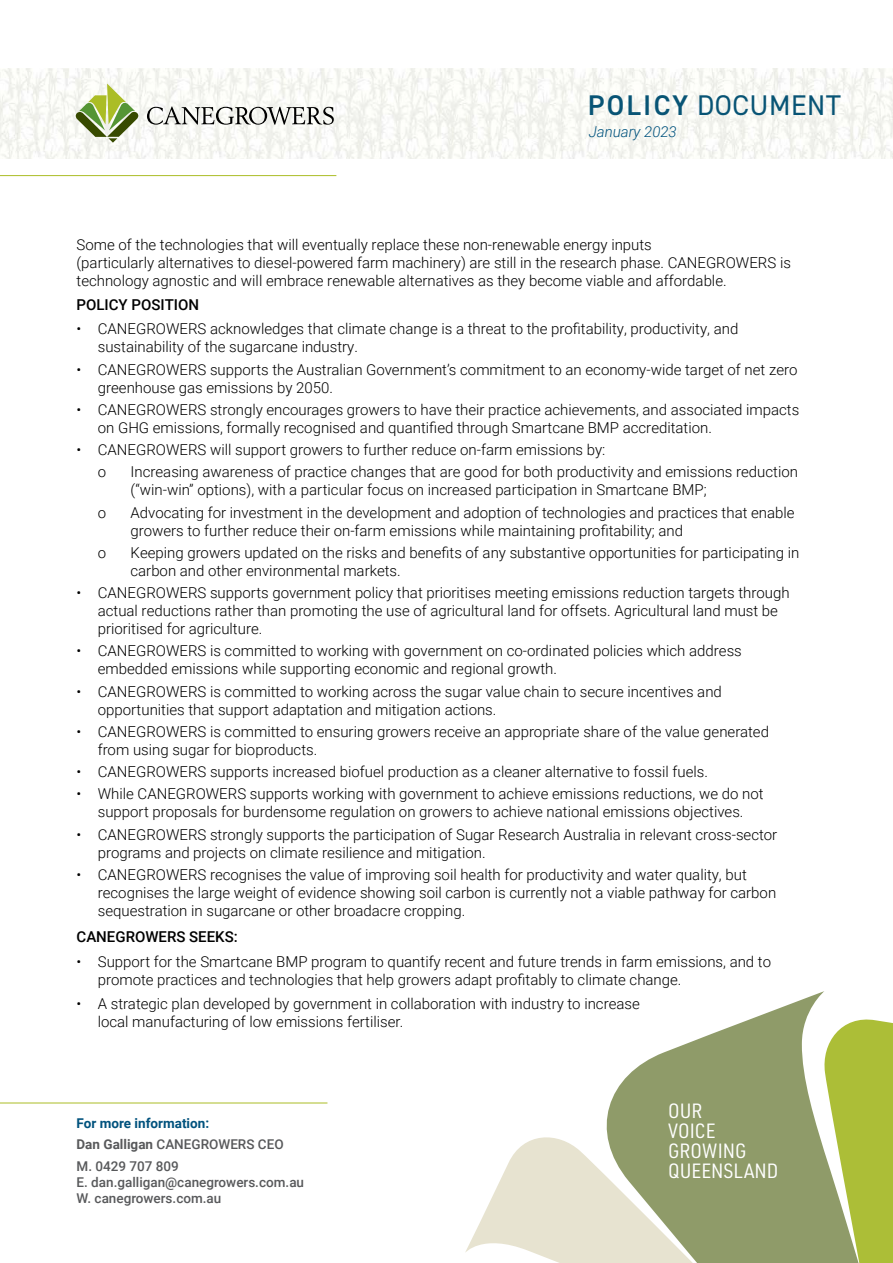
<style>
.page{position:relative;width:893px;height:1263px;background:#fff}
.page>*{position:absolute;margin:0;border:0;box-sizing:border-box;transform-origin:0 0}
.t1{font:28.5px "DIN2014";letter-spacing:.02em;color:#085475}
.t2{font:20.25px/20.2px "URWDIN Semi Cond";color:#fff}
.t3{font:300 15px/18px "Roboto";color:#000}
.t4{font:500 15px "Roboto";color:#000}
.t5{font:italic 300 15px "Roboto";color:#00527d}
.t6{font:500 13.5px/16.2px "Roboto";color:#58595b}
.t7{font:700 13.5px/20.4px "Roboto";color:#00527d}
.s1{font-weight:600}
.s2{color:#58595b}
.s3{font-weight:500;color:#58595b}
</style>
<div class="page">
<svg style="left:465px;top:1137px;width:123px;height:126px"></svg>
<svg style="left:588px;top:991px;width:236px;height:272px;fill:#8f9b69"></svg>
<svg style="left:821px;top:1014px;width:72px;height:249px;background:#b5c35d"></svg>
<hr style="left:0;top:1103px;width:327px;height:1px;background:#abbd26">
<hr style="left:0;top:175px;width:336px;height:1px;background:#abbd26">
<img style="left:0;top:68px;width:893px;height:91px">
<svg style="left:76px;top:84px;width:63px;height:59px"></svg>
<svg style="left:147px;top:106px;width:187px;height:19px"></svg>
<h1 class="t1" style="left:588px;top:87px;width:254px"><span class="s1">POLICY</span> DOCUMENT</h1>
<p class="t5" style="left:589px;top:122px;width:90px">January 2023</p>
<p class="t3" style="left:77px;top:235px;width:716px">Some of the technologies that will eventually replace these non-renewable energy inputs<br>(particularly alternatives to diesel-powered farm machinery) are still in the research phase. CANEGROWERS is technology agnostic and will embrace renewable alternatives as they become viable and affordable.</p>
<p class="t4" style="left:77px;top:294px;width:124px">POLICY POSITION</p>
<p class="t3" style="left:98px;top:319px;width:642px;text-indent:-21px">• CANEGROWERS acknowledges that climate change is a threat to the profitability, productivity, and sustainability of the sugarcane industry.</p>
<p class="t3" style="left:98px;top:360px;width:701px;text-indent:-21px">• CANEGROWERS supports the Australian Government’s commitment to an economy-wide target of net zero greenhouse gas emissions by 2050.</p>
<p class="t3" style="left:98px;top:400px;width:703px;text-indent:-21px">• CANEGROWERS strongly encourages growers to have their practice achievements, and associated impacts on GHG emissions, formally recognised and quantified through Smartcane BMP accreditation.</p>
<p class="t3" style="left:98px;top:438px;width:509px;line-height:22.2px;text-indent:-21px">• CANEGROWERS will support growers to further reduce on-farm emissions by: o</p>
<p class="t3" style="left:131px;top:462px;width:669px">Increasing awareness of practice changes that are good for both productivity and emissions reduction (“win-win” options), with a particular focus on increased participation in Smartcane BMP;</p>
<p class="t3" style="left:98px;top:503px;width:10px">o</p>
<p class="t3" style="left:131px;top:503px;width:666px">Advocating for investment in the development and adoption of technologies and practices that enable growers to further reduce their on-farm emissions while maintaining profitability; and</p>
<p class="t3" style="left:98px;top:543px;width:10px">o</p>
<p class="t3" style="left:131px;top:543px;width:670px">Keeping growers updated on the risks and benefits of any substantive opportunities for participating in carbon and other environmental markets.</p>
<p class="t3" style="left:98px;top:583px;width:693px;text-indent:-21px">• CANEGROWERS supports government policy that prioritises meeting emissions reduction targets through actual reductions rather than promoting the use of agricultural land for offsets. Agricultural land must be prioritised for agriculture.</p>
<p class="t3" style="left:98px;top:641px;width:646px;text-indent:-21px">• CANEGROWERS is committed to working with government on co-ordinated policies which address embedded emissions while supporting economic and regional growth.</p>
<p class="t3" style="left:98px;top:682px;width:626px;text-indent:-21px">• CANEGROWERS is committed to working across the sugar value chain to secure incentives and opportunities that support adaptation and mitigation actions.</p>
<p class="t3" style="left:98px;top:722px;width:673px;text-indent:-21px">• CANEGROWERS is committed to ensuring growers receive an appropriate share of the value generated from using sugar for bioproducts.</p>
<p class="t3" style="left:77px;top:762px;width:633px">• CANEGROWERS supports increased biofuel production as a cleaner alternative to fossil fuels.</p>
<p class="t3" style="left:77px;top:784px;width:688px;text-align:center">• While CANEGROWERS supports working with government to achieve emissions reductions, we do not support proposals for burdensome regulation on growers to achieve national emissions objectives.</p>
<p class="t3" style="left:98px;top:825px;width:681px;text-indent:-21px">• CANEGROWERS strongly supports the participation of Sugar Research Australia in relevant cross-sector programs and projects on climate resilience and mitigation.</p>
<p class="t3" style="left:98px;top:865px;width:680px;text-indent:-21px">• CANEGROWERS recognises the value of improving soil health for productivity and water quality, but recognises the large weight of evidence showing soil carbon is currently not a viable pathway for carbon sequestration in sugarcane or other broadacre cropping.</p>
<p class="t4" style="left:77px;top:926px;width:163px">CANEGROWERS SEEKS:</p>
<p class="t3" style="left:98px;top:952px;width:675px;text-indent:-21px">• Support for the Smartcane BMP program to quantify recent and future trends in farm emissions, and to promote practices and technologies that help growers adapt profitably to climate change.</p>
<p class="t3" style="left:98px;top:994px;width:544px;text-indent:-21px">• A strategic plan developed by government in collaboration with industry to increase local manufacturing of low emissions fertiliser.</p>
<p class="t7" style="left:77px;top:1113px;width:209px">For more information:<br><span class="s2">Dan Galligan</span> <span class="s3">CANEGROWERS CEO</span></p>
<p class="t6" style="left:77px;top:1157px;width:229px">M. 0429 707 809<br>E. dan.galligan@canegrowers.com.au<br>W. canegrowers.com.au</p>
<h2 class="t2" style="left:668px;top:1100px;width:112px">OUR<br>VOICE<br>GROWING<br>QUEENSLAND</h2>
</div>
